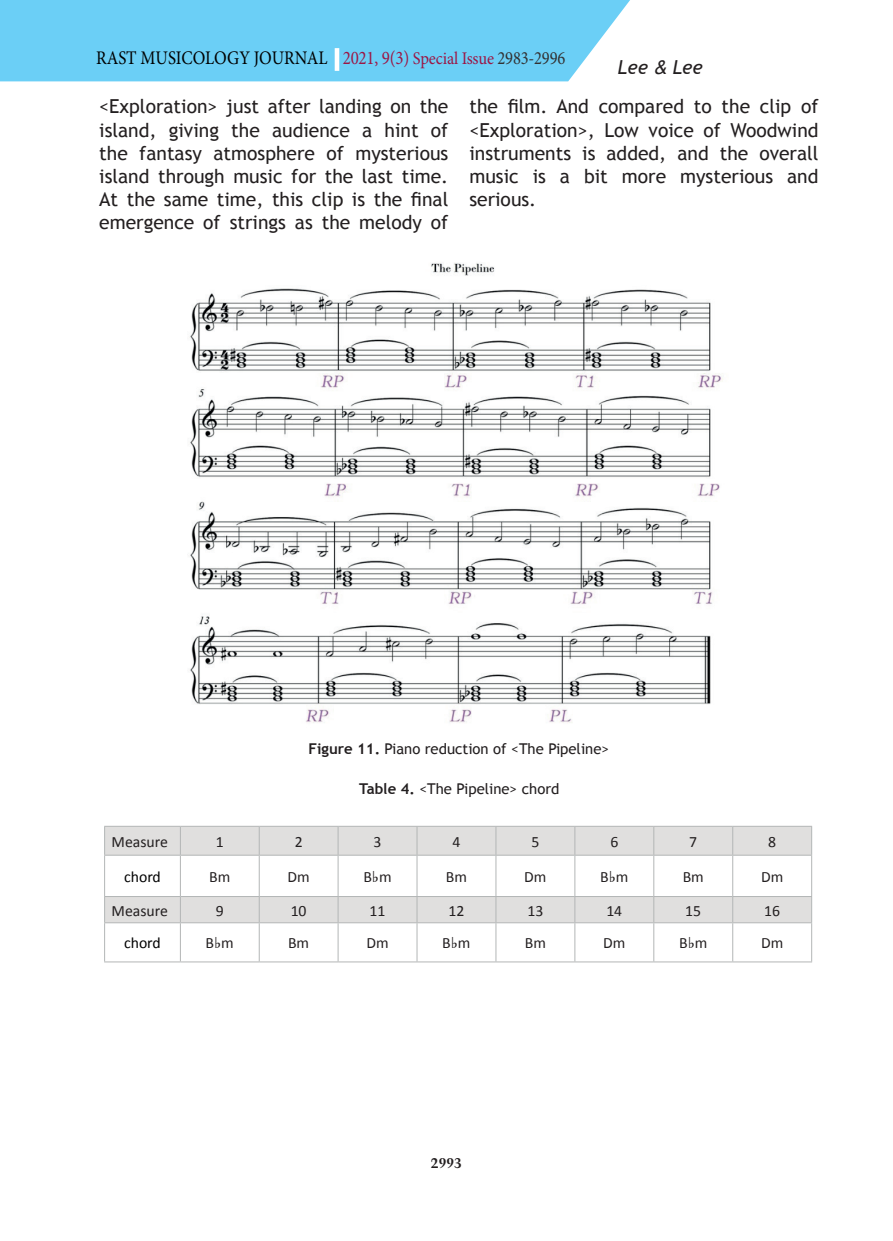
<style>
.page{position:relative;width:893px;height:1241px;background:#fff}
.page>*{position:absolute;margin:0;border:0;box-sizing:border-box;transform-origin:0 0}
.t1{font:19.25px/23.1px "Trebuchet MS";color:#231f20;text-align:justify}
.t2{font:19.25px "Minion Pro";letter-spacing:-.005em;color:#000;scale:.88 1}
.t3{font:italic 19.25px "Trebuchet MS";color:#231f20}
.t4{font:15.75px "Calibri";color:#231f20}
.t5{font:15.75px "Calibri";color:#000001}
.t6{font:14.88px "Trebuchet MS";color:#231f20}
.t7{font:700 14px "Trump Mediaeval";color:#231f20}
.s1{color:#fff}
.s2{color:#9b1746}
.s3{font-size:17.85px;color:#9b1746}
.s4{font-size:18.72px;color:#333233}
.s5{font-family:"Helvetica"}
.s6{font-weight:700}
</style>
<div class="page">
<div style="left:0;top:0;width:630px;height:81px;background:#6bcff6"></div>
<svg style="left:105px;top:826px;width:706px;height:96px;fill:#e0dfde"></svg>
<hr style="left:104px;top:825px;width:76px;height:1px;background:#b3b6b6">
<svg style="left:104px;top:826px;width:1px;height:28px"></svg>
<hr style="left:180px;top:825px;width:79px;height:1px;background:#b3b6b6">
<svg style="left:180px;top:826px;width:1px;height:28px"></svg>
<hr style="left:259px;top:825px;width:79px;height:1px;background:#b3b6b6">
<svg style="left:259px;top:826px;width:1px;height:28px"></svg>
<hr style="left:338px;top:825px;width:79px;height:1px;background:#b3b6b6">
<svg style="left:338px;top:826px;width:1px;height:28px"></svg>
<hr style="left:417px;top:825px;width:79px;height:1px;background:#b3b6b6">
<svg style="left:417px;top:826px;width:1px;height:28px"></svg>
<hr style="left:496px;top:825px;width:79px;height:1px;background:#b3b6b6">
<svg style="left:495px;top:826px;width:1px;height:28px"></svg>
<hr style="left:575px;top:825px;width:79px;height:1px;background:#b3b6b6">
<svg style="left:574px;top:826px;width:1px;height:28px"></svg>
<hr style="left:654px;top:825px;width:79px;height:1px;background:#b3b6b6">
<svg style="left:653px;top:826px;width:1px;height:28px"></svg>
<hr style="left:733px;top:825px;width:79px;height:1px;background:#b3b6b6">
<svg style="left:732px;top:826px;width:1px;height:28px"></svg>
<svg style="left:811px;top:826px;width:1px;height:28px"></svg>
<hr style="left:104px;top:854px;width:76px;height:1px;background:#b3b6b6">
<hr style="left:104px;top:855px;width:1px;height:40px;background:#b3b6b6">
<hr style="left:180px;top:854px;width:79px;height:1px;background:#b3b6b6">
<hr style="left:180px;top:855px;width:1px;height:40px;background:#b3b6b6">
<hr style="left:259px;top:854px;width:79px;height:1px;background:#b3b6b6">
<hr style="left:259px;top:855px;width:1px;height:40px;background:#b3b6b6">
<hr style="left:338px;top:854px;width:79px;height:1px;background:#b3b6b6">
<hr style="left:338px;top:855px;width:1px;height:40px;background:#b3b6b6">
<hr style="left:417px;top:854px;width:79px;height:1px;background:#b3b6b6">
<hr style="left:417px;top:855px;width:1px;height:40px;background:#b3b6b6">
<hr style="left:496px;top:854px;width:79px;height:1px;background:#b3b6b6">
<hr style="left:495px;top:855px;width:1px;height:40px;background:#b3b6b6">
<hr style="left:575px;top:854px;width:79px;height:1px;background:#b3b6b6">
<hr style="left:574px;top:855px;width:1px;height:40px;background:#b3b6b6">
<hr style="left:654px;top:854px;width:79px;height:1px;background:#b3b6b6">
<hr style="left:653px;top:855px;width:1px;height:40px;background:#b3b6b6">
<hr style="left:733px;top:854px;width:79px;height:1px;background:#b3b6b6">
<hr style="left:732px;top:855px;width:1px;height:40px;background:#b3b6b6">
<hr style="left:811px;top:855px;width:1px;height:40px;background:#b3b6b6">
<hr style="left:104px;top:895px;width:76px;height:1px;background:#b3b6b6">
<svg style="left:104px;top:896px;width:1px;height:26px"></svg>
<hr style="left:180px;top:895px;width:79px;height:1px;background:#b3b6b6">
<svg style="left:180px;top:896px;width:1px;height:26px"></svg>
<hr style="left:259px;top:895px;width:79px;height:1px;background:#b3b6b6">
<svg style="left:259px;top:896px;width:1px;height:26px"></svg>
<hr style="left:338px;top:895px;width:79px;height:1px;background:#b3b6b6">
<svg style="left:338px;top:896px;width:1px;height:26px"></svg>
<hr style="left:417px;top:895px;width:79px;height:1px;background:#b3b6b6">
<svg style="left:417px;top:896px;width:1px;height:26px"></svg>
<hr style="left:496px;top:895px;width:79px;height:1px;background:#b3b6b6">
<svg style="left:495px;top:896px;width:1px;height:26px"></svg>
<hr style="left:575px;top:895px;width:79px;height:1px;background:#b3b6b6">
<svg style="left:574px;top:896px;width:1px;height:26px"></svg>
<hr style="left:654px;top:895px;width:79px;height:1px;background:#b3b6b6">
<svg style="left:653px;top:896px;width:1px;height:26px"></svg>
<hr style="left:733px;top:895px;width:79px;height:1px;background:#b3b6b6">
<svg style="left:732px;top:896px;width:1px;height:26px"></svg>
<svg style="left:811px;top:896px;width:1px;height:26px"></svg>
<hr style="left:104px;top:922px;width:76px;height:1px;background:#b3b6b6">
<hr style="left:104px;top:923px;width:1px;height:38px;background:#b3b6b6">
<hr style="left:180px;top:922px;width:79px;height:1px;background:#b3b6b6">
<hr style="left:180px;top:923px;width:1px;height:38px;background:#b3b6b6">
<hr style="left:259px;top:922px;width:79px;height:1px;background:#b3b6b6">
<hr style="left:259px;top:923px;width:1px;height:38px;background:#b3b6b6">
<hr style="left:338px;top:922px;width:79px;height:1px;background:#b3b6b6">
<hr style="left:338px;top:923px;width:1px;height:38px;background:#b3b6b6">
<hr style="left:417px;top:922px;width:79px;height:1px;background:#b3b6b6">
<hr style="left:417px;top:923px;width:1px;height:38px;background:#b3b6b6">
<hr style="left:496px;top:922px;width:79px;height:1px;background:#b3b6b6">
<hr style="left:495px;top:923px;width:1px;height:38px;background:#b3b6b6">
<hr style="left:575px;top:922px;width:79px;height:1px;background:#b3b6b6">
<hr style="left:574px;top:923px;width:1px;height:38px;background:#b3b6b6">
<hr style="left:654px;top:922px;width:79px;height:1px;background:#b3b6b6">
<hr style="left:653px;top:923px;width:1px;height:38px;background:#b3b6b6">
<hr style="left:733px;top:922px;width:79px;height:1px;background:#b3b6b6">
<hr style="left:732px;top:923px;width:1px;height:38px;background:#b3b6b6">
<hr style="left:811px;top:923px;width:1px;height:38px;background:#b3b6b6">
<hr style="left:104px;top:961px;width:76px;height:1px;background:#b3b6b6">
<hr style="left:180px;top:961px;width:79px;height:1px;background:#b3b6b6">
<hr style="left:259px;top:961px;width:79px;height:1px;background:#b3b6b6">
<hr style="left:338px;top:961px;width:79px;height:1px;background:#b3b6b6">
<hr style="left:417px;top:961px;width:79px;height:1px;background:#b3b6b6">
<hr style="left:496px;top:961px;width:79px;height:1px;background:#b3b6b6">
<hr style="left:575px;top:961px;width:79px;height:1px;background:#b3b6b6">
<hr style="left:654px;top:961px;width:79px;height:1px;background:#b3b6b6">
<hr style="left:733px;top:961px;width:79px;height:1px;background:#b3b6b6">
<img style="left:189px;top:262px;width:534px;height:461px">
<p class="t2" style="left:96px;top:45px;width:535px">Rast MUSıcOLOgy JOURNAL <span class="s1">|</span> <span class="s2">2021, 9(3)</span> <span class="s3">Special Issue</span> <span class="s4">2983-2996</span></p>
<p class="t3" style="left:618px;top:56px;width:87px">Lee <span class="s5">&amp;</span> Lee</p>
<p class="t1" style="left:99px;top:95px;width:351px">&lt;Exploration&gt; just after landing on the island, giving the audience a hint of the fantasy atmosphere of mysterious island through music for the last time.<br>At the same time, this clip is the final emergence of strings as the melody of</p>
<p class="t1" style="left:469px;top:95px;width:351px">the film. And compared to the clip of &lt;Exploration&gt;, Low voice of Woodwind instruments is added, and the overall music is a bit more mysterious and serious.</p>
<p class="t6" style="left:308px;top:740px;width:302px"><span class="s6">Figure 11.</span> Piano reduction of &lt;The Pipeline&gt;</p>
<p class="t6" style="left:359px;top:779px;width:202px"><span class="s6">Table 4.</span> &lt;The Pipeline&gt; chord</p>
<p class="t4" style="left:112px;top:831px;width:58px">Measure</p>
<p class="t4" style="left:216px;top:831px;width:9px">1</p>
<p class="t4" style="left:295px;top:831px;width:9px">2</p>
<p class="t4" style="left:374px;top:831px;width:9px">3</p>
<p class="t4" style="left:452px;top:831px;width:9px">4</p>
<p class="t4" style="left:531px;top:831px;width:9px">5</p>
<p class="t4" style="left:610px;top:831px;width:9px">6</p>
<p class="t4" style="left:689px;top:831px;width:9px">7</p>
<p class="t4" style="left:768px;top:831px;width:9px">8</p>
<p class="t5" style="left:124px;top:866px;width:38px">chord</p>
<p class="t4" style="left:209px;top:866px;width:23px">Bm</p>
<p class="t4" style="left:288px;top:866px;width:24px">Dm</p>
<p class="t4" style="left:363px;top:866px;width:30px">B♭m</p>
<p class="t4" style="left:446px;top:866px;width:23px">Bm</p>
<p class="t4" style="left:524px;top:866px;width:24px">Dm</p>
<p class="t4" style="left:600px;top:866px;width:30px">B♭m</p>
<p class="t4" style="left:683px;top:866px;width:23px">Bm</p>
<p class="t4" style="left:761px;top:866px;width:24px">Dm</p>
<p class="t4" style="left:112px;top:900px;width:58px">Measure</p>
<p class="t4" style="left:216px;top:900px;width:9px">9</p>
<p class="t4" style="left:291px;top:900px;width:17px">10</p>
<p class="t4" style="left:370px;top:900px;width:17px">11</p>
<p class="t4" style="left:448px;top:900px;width:17px">12</p>
<p class="t4" style="left:527px;top:900px;width:17px">13</p>
<p class="t4" style="left:606px;top:900px;width:17px">14</p>
<p class="t4" style="left:685px;top:900px;width:17px">15</p>
<p class="t4" style="left:764px;top:900px;width:17px">16</p>
<p class="t5" style="left:124px;top:932px;width:38px">chord</p>
<p class="t4" style="left:206px;top:932px;width:30px">B♭m</p>
<p class="t4" style="left:288px;top:932px;width:23px">Bm</p>
<p class="t4" style="left:366px;top:932px;width:24px">Dm</p>
<p class="t4" style="left:442px;top:932px;width:30px">B♭m</p>
<p class="t4" style="left:525px;top:932px;width:23px">Bm</p>
<p class="t4" style="left:603px;top:932px;width:24px">Dm</p>
<p class="t4" style="left:679px;top:932px;width:30px">B♭m</p>
<p class="t4" style="left:761px;top:932px;width:24px">Dm</p>
<p class="t7" style="left:431px;top:1153px;width:33px">2993</p>
</div>
